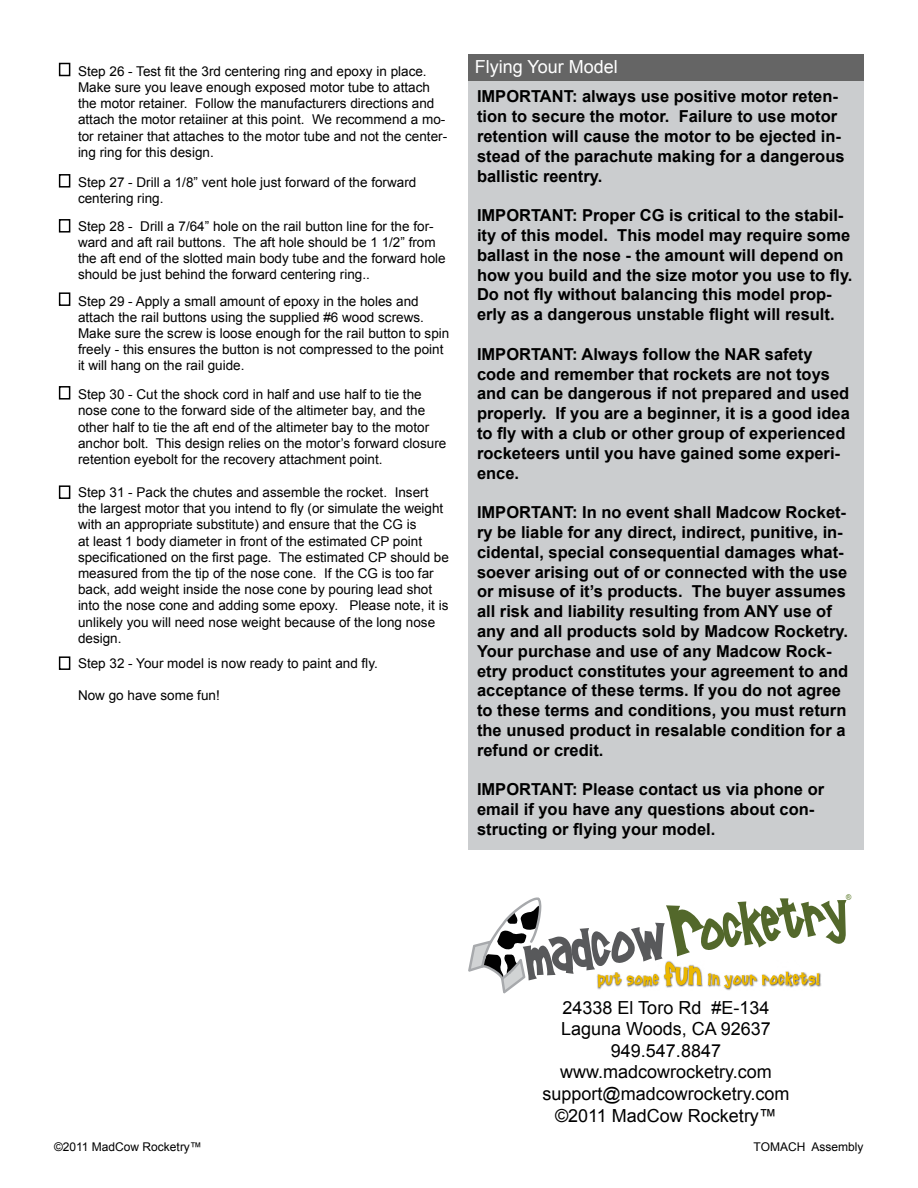
<style>
.page{position:relative;width:918px;height:1188px;background:#fff}
.page>*{position:absolute;margin:0;border:0;box-sizing:border-box;transform-origin:0 0}
.t1{font:18px/21.6px "Arial";color:#000;text-align:center}
.t2{font:18px "Arial";color:#fff}
.t3{font:700 16.5px/19.8px "Arial";color:#000}
.t4{font:13.5px/16.2px "Arial";color:#000}
.t5{font:12px "Arial";color:#000}
</style>
<div class="page">
<div style="left:468px;top:54px;width:396px;height:27px;background:#656565"></div>
<div style="left:468px;top:81px;width:396px;height:769px;background:#cbcdcf"></div>
<div style="left:59px;top:63px;width:11px;height:13px;border:2px solid #000"></div>
<div style="left:59px;top:174px;width:11px;height:14px;border:2px solid #000"></div>
<div style="left:59px;top:219px;width:11px;height:14px;border:2px solid #000"></div>
<div style="left:59px;top:292px;width:11px;height:14px;border:2px solid #000"></div>
<div style="left:59px;top:386px;width:11px;height:14px;border:2px solid #000"></div>
<div style="left:59px;top:485px;width:11px;height:14px;border:2px solid #000"></div>
<div style="left:59px;top:656px;width:11px;height:14px;border:2px solid #000"></div>
<svg style="left:468px;top:897px;width:379px;height:97px"></svg>
<p class="t4" style="left:78px;top:63px;width:371px">Step 26 - Test fit the 3rd centering ring and epoxy in place.<br>Make sure you leave enough exposed motor tube to attach the motor retainer. Follow the manufacturers directions and attach the motor retaiiner at this point. We recommend a mo&shy;tor retainer that attaches to the motor tube and not the center&shy;ing ring for this design.</p>
<p class="t4" style="left:78px;top:174px;width:340px">Step 27 - Drill a 1/8” vent hole just forward of the forward centering ring.</p>
<p class="t4" style="left:78px;top:218px;width:369px">Step 28 - Drill a 7/64” hole on the rail button line for the for&shy;ward and aft rail buttons. The aft hole should be 1 1/2” from the aft end of the slotted main body tube and the forward hole should be just behind the forward centering ring..</p>
<p class="t4" style="left:78px;top:293px;width:373px">Step 29 - Apply a small amount of epoxy in the holes and attach the rail buttons using the supplied #6 wood screws.<br>Make sure the screw is loose enough for the rail button to spin freely - this ensures the button is not compressed to the point it will hang on the rail guide.</p>
<p class="t4" style="left:78px;top:386px;width:370px">Step 30 - Cut the shock cord in half and use half to tie the nose cone to the forward side of the altimeter bay, and the other half to tie the aft end of the altimeter bay to the motor anchor bolt. This design relies on the motor’s forward closure retention eyebolt for the recovery attachment point.</p>
<p class="t4" style="left:78px;top:484px;width:372px">Step 31 - Pack the chutes and assemble the rocket. Insert the largest motor that you intend to fly (or simulate the weight with an appropriate substitute) and ensure that the CG is<br>at least 1 body diameter in front of the estimated CP point specificationed on the first page. The estimated CP should be measured from the tip of the nose cone. If the CG is too far back, add weight inside the nose cone by pouring lead shot into the nose cone and adding some epoxy. Please note, it is unlikely you will need nose weight because of the long nose design.</p>
<p class="t4" style="left:78px;top:655px;width:301px">Step 32 - Your model is now ready to paint and fly.</p>
<p class="t4" style="left:78px;top:688px;width:143px">Now go have some fun!</p>
<h1 class="t2" style="left:475px;top:54px;width:145px">Flying Your Model</h1>
<p class="t3" style="left:477px;top:87px;width:369px">IMPORTANT: always use positive motor reten&shy;tion to secure the motor. Failure to use motor retention will cause the motor to be ejected in&shy;stead of the parachute making for a dangerous ballistic reentry.</p>
<p class="t3" style="left:477px;top:206px;width:377px">IMPORTANT: Proper CG is critical to the stabil&shy;ity of this model. This model may require some ballast in the nose - the amount will depend on how you build and the size motor you use to fly.<br>Do not fly without balancing this model prop&shy;erly as a dangerous unstable flight will result.</p>
<p class="t3" style="left:477px;top:345px;width:374px">IMPORTANT: Always follow the NAR safety code and remember that rockets are not toys and can be dangerous if not prepared and used properly. If you are a beginner, it is a good idea to fly with a club or other group of experienced rocketeers until you have gained some experi&shy;ence.</p>
<p class="t3" style="left:477px;top:503px;width:373px">IMPORTANT: In no event shall Madcow Rocket&shy;ry be liable for any direct, indirect, punitive, in&shy;cidental, special consequential damages what&shy;soever arising out of or connected with the use or misuse of it’s products. The buyer assumes all risk and liability resulting from ANY use of any and all products sold by Madcow Rocketry.<br>Your purchase and use of any Madcow Rock&shy;etry product constitutes your agreement to and acceptance of these terms. If you do not agree to these terms and conditions, you must return the unused product in resalable condition for a refund or credit.</p>
<p class="t3" style="left:477px;top:780px;width:349px">IMPORTANT: Please contact us via phone or email if you have any questions about con&shy;structing or flying your model.</p>
<h1 class="t1" style="left:542px;top:997px;width:249px">24338 El Toro Rd #E-134<br>Laguna Woods, CA 92637<br>949.547.8847 www.madcowrocketry.com support@madcowrocketry.com ©2011 MadCow Rocketry™</h1>
<p class="t5" style="left:54px;top:1139px;width:149px">©2011 MadCow Rocketry™</p>
<p class="t5" style="left:754px;top:1139px;width:111px">TOMACH Assembly</p>
</div>
